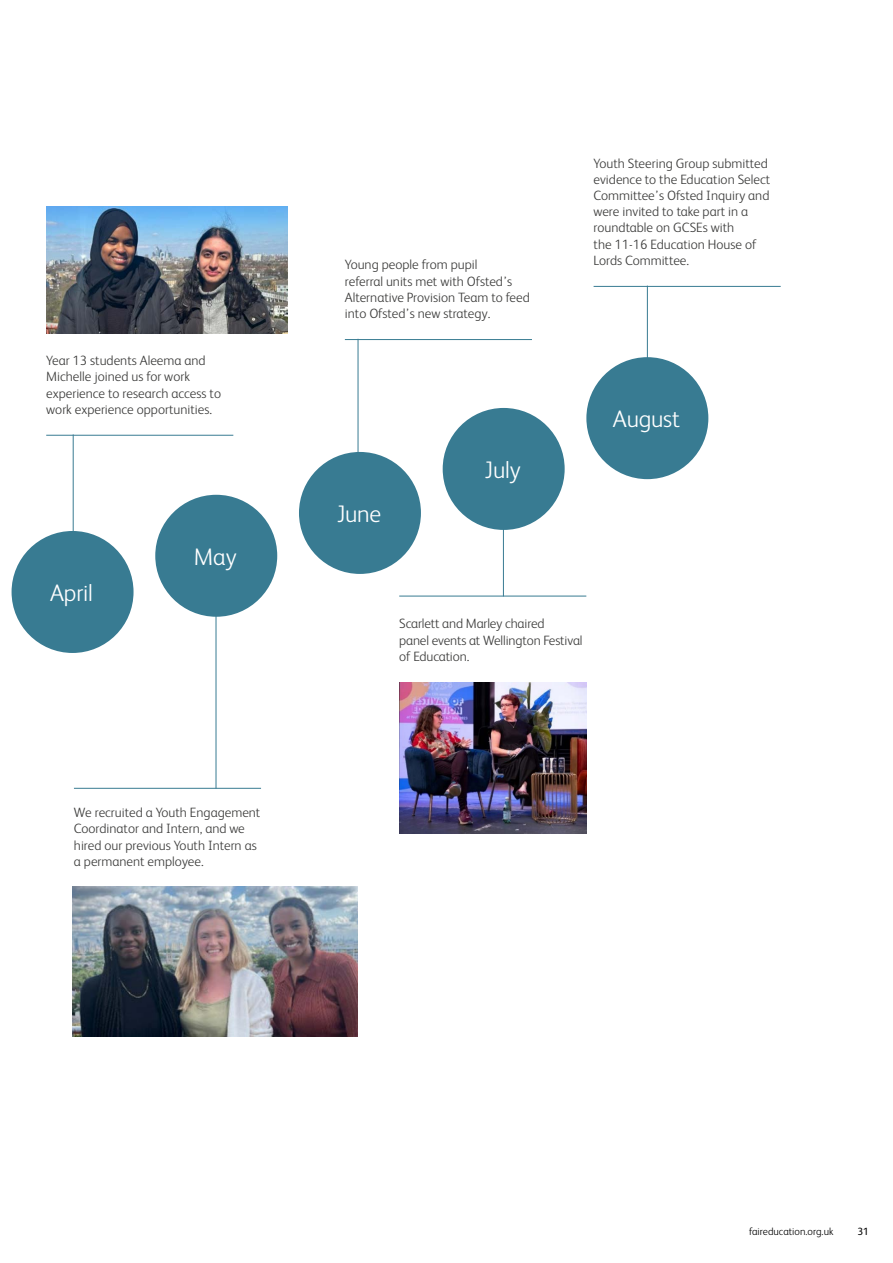
<style>
.page{position:relative;width:893px;height:1263px;background:#fff}
.page>*{position:absolute;margin:0;border:0;box-sizing:border-box;transform-origin:0 0}
.t1{font:300 24px "FS Albert";letter-spacing:-.01em;color:#fff}
.t2{font:300 13.5px/16.2px "FS Albert";color:#3c3c3b}
.t3{font:300 10.5px "FS Albert";color:#000}
.t4{font:10.5px "FS Albert";color:#000}
</style>
<div class="page">
<img style="left:46px;top:206px;width:242px;height:127px">
<img style="left:73px;top:887px;width:285px;height:149px">
<img style="left:399px;top:682px;width:187px;height:152px">
<hr style="left:216px;top:601px;width:1px;height:188px;background:#387b92">
<hr style="left:74px;top:788px;width:187px;height:1px;background:#387b92">
<hr style="left:73px;top:434px;width:1px;height:140px;background:#387b92">
<hr style="left:358px;top:339px;width:1px;height:139px;background:#387b92">
<hr style="left:647px;top:286px;width:1px;height:139px;background:#387b92">
<hr style="left:46px;top:435px;width:187px;height:1px;background:#387b92">
<hr style="left:345px;top:339px;width:187px;height:1px;background:#387b92">
<hr style="left:594px;top:286px;width:187px;height:1px;background:#387b92">
<hr style="left:503px;top:434px;width:1px;height:162px;background:#387b92">
<hr style="left:399px;top:596px;width:187px;height:1px;background:#387b92">
<div style="left:155px;top:495px;width:122px;height:122px;background:#387b92;border-radius:50%"></div>
<div style="left:299px;top:452px;width:122px;height:122px;background:#387b92;border-radius:50%"></div>
<div style="left:12px;top:531px;width:122px;height:122px;background:#387b92;border-radius:50%"></div>
<div style="left:443px;top:408px;width:122px;height:122px;background:#387b92;border-radius:50%"></div>
<div style="left:586px;top:357px;width:122px;height:122px;background:#387b92;border-radius:50%"></div>
<p class="t2" style="left:46px;top:352px;width:176px">Year 13 students Aleema and<br>Michelle joined us for work experience to research access to work experience opportunities.</p>
<h1 class="t1" style="left:50px;top:579px;width:44px">April</h1>
<h1 class="t1" style="left:194px;top:543px;width:44px">May</h1>
<p class="t2" style="left:74px;top:804px;width:188px">We recruited a Youth Engagement<br>Coordinator and Intern, and we hired our previous Youth Intern as a permanent employee.</p>
<p class="t2" style="left:345px;top:257px;width:187px">Young people from pupil<br>referral units met with Ofsted’s<br>Alternative Provision Team to feed into Ofsted’s new strategy.</p>
<h1 class="t1" style="left:337px;top:500px;width:46px">June</h1>
<h1 class="t1" style="left:485px;top:456px;width:38px">July</h1>
<p class="t2" style="left:594px;top:155px;width:178px">Youth Steering Group submitted evidence to the Education Select<br>Committee’s Ofsted Inquiry and were invited to take part in a roundtable on GCSEs with<br>the 11-16 Education House of<br>Lords Committee.</p>
<h1 class="t1" style="left:613px;top:405px;width:68px">August</h1>
<p class="t2" style="left:399px;top:615px;width:185px">Scarlett and Marley chaired<br>panel events at Wellington Festival of Education.</p>
<p class="t3" style="left:749px;top:1225px;width:86px">faireducation.org.uk</p>
<p class="t4" style="left:857px;top:1225px;width:13px">31</p>
</div>
